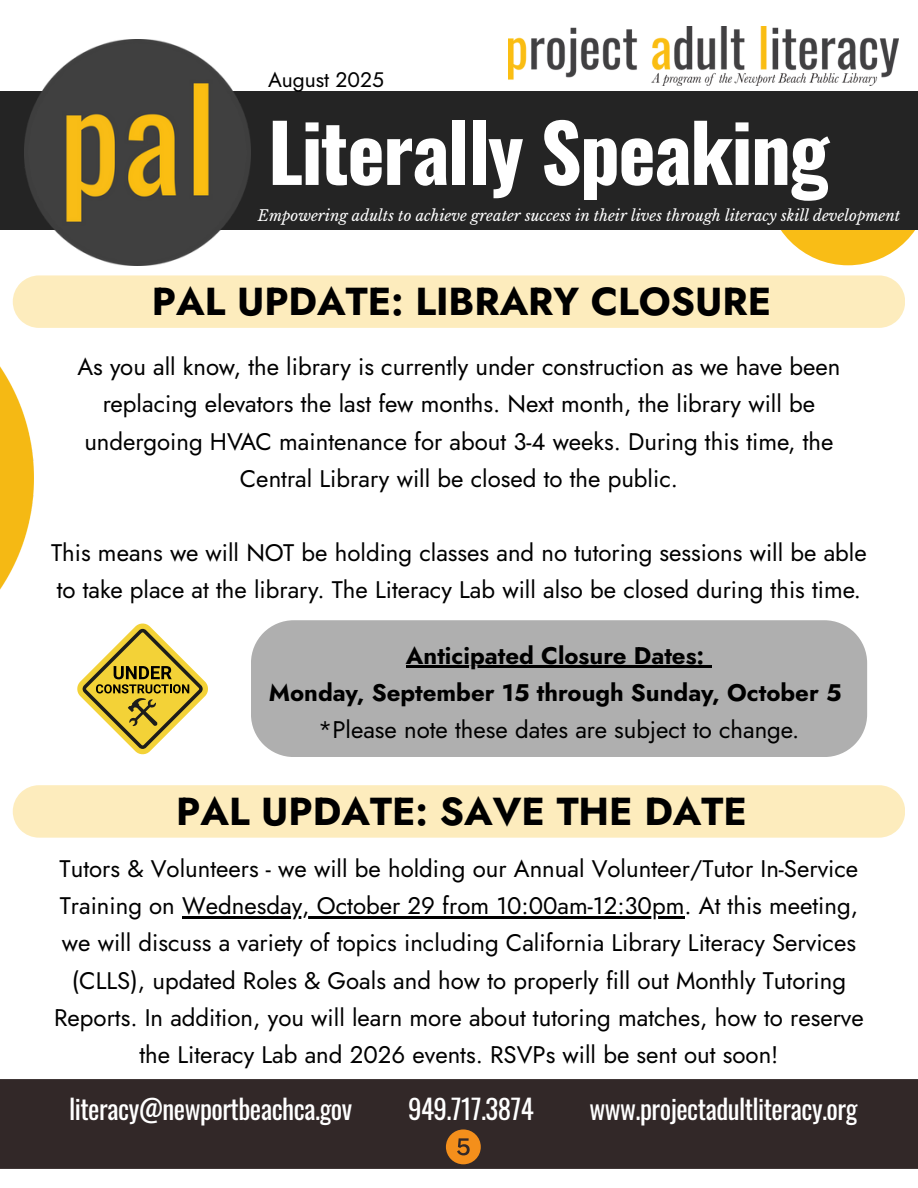
<style>
.page{position:relative;width:918px;height:1188px;background:#fff}
.page>*{position:absolute;margin:0;border:0;box-sizing:border-box;transform-origin:0 0}
.t1{font:700 79.2px "Oswald";letter-spacing:-.02em;color:#fff}
.t2{font:700 39px "Jost";color:#000}
.t3{font:27px "Oswald";letter-spacing:-.02em;color:#fff}
.t4{font:24px/37.2px "Jost";color:#000;text-align:center}
.t5{font:700 24px/37.2px "Jost";color:#000;text-align:center}
.t6{font:21px "Jost";color:#000}
.t7{font:italic 15px "Libre Baskerville";color:#fff}
.s1{font-weight:400}
</style>
<div class="page">
<div style="left:0;top:1079px;width:918px;height:89px;background:#322828"></div>
<svg style="left:446px;top:1129px;width:35px;height:35px"></svg>
<svg style="left:77px;top:623px;width:131px;height:132px"></svg>
<img style="left:0;top:299px;width:34px;height:291px">
<svg style="left:781px;top:230px;width:134px;height:35px;fill:#f9bd16"></svg>
<div style="left:0;top:91px;width:918px;height:139px;background:#242424"></div>
<img style="left:25px;top:39px;width:226px;height:226px">
<img style="left:508px;top:27px;width:390px;height:58px">
<div style="left:13px;top:275px;width:892px;height:53px;background:#fdecbd"></div>
<div style="left:251px;top:620px;width:616px;height:137px;background:#afafaf"></div>
<hr style="left:406px;top:666px;width:298px;height:2px;background:#000">
<svg style="left:704px;top:666px;width:8px;height:2px"></svg>
<div style="left:13px;top:785px;width:892px;height:53px;background:#fdecbd"></div>
<hr style="left:182px;top:917px;width:502px;height:2px;background:#000">
<p class="t6" style="left:268px;top:65px;width:117px">August 2025</p>
<p class="t1" style="left:268px;top:90px;width:563px">Literally Speaking</p>
<h4 class="t7" style="left:258px;top:207px;width:644px">Empowering adults to achieve greater success in their lives through literacy skill development</h4>
<h2 class="t2" style="left:152px;top:273px;width:621px">PAL UPDATE: LIBRARY CLOSURE</h2>
<h4 class="t4" style="left:77px;top:348px;width:765px">As you all know, the library is currently under construction as we have been replacing elevators the last few months. Next month, the library will be undergoing HVAC maintenance for about 3-4 weeks. During this time, the Central Library will be closed to the public.</h4>
<p class="t4" style="left:51px;top:534px;width:817px;text-align:left">This means we will NOT be holding classes and no tutoring sessions will be able to take place at the library. The Literacy Lab will also be closed during this time.</p>
<p class="t5" style="left:269px;top:637px;width:574px">Anticipated Closure Dates:<br>Monday, September 15 through Sunday, October 5 <span class="s1">*Please note these dates are subject to change.</span></p>
<h4 class="t2" style="left:176px;top:783px;width:572px">PAL UPDATE: SAVE THE DATE</h4>
<p class="t4" style="left:60px;top:850px;width:800px;text-align:left">Tutors &amp; Volunteers - we will be holding our Annual Volunteer/Tutor In-Service<br>Training on Wednesday, October 29 from 10:00am-12:30pm. At this meeting,</p>
<h3 class="t4" style="left:54px;top:924px;width:811px">we will discuss a variety of topics including California Library Literacy Services (CLLS), updated Roles &amp; Goals and how to properly fill out Monthly Tutoring Reports. In addition, you will learn more about tutoring matches, how to reserve the Literacy Lab and 2026 events. RSVPs will be sent out soon!</h3>
<h4 class="t3" style="left:69px;top:1088px;width:285px">literacy@newportbeachca.gov</h4>
<h4 class="t3" style="left:408px;top:1088px;width:127px">949.717.3874</h4>
<h4 class="t3" style="left:590px;top:1088px;width:269px">www.projectadultliteracy.org</h4>
</div>
